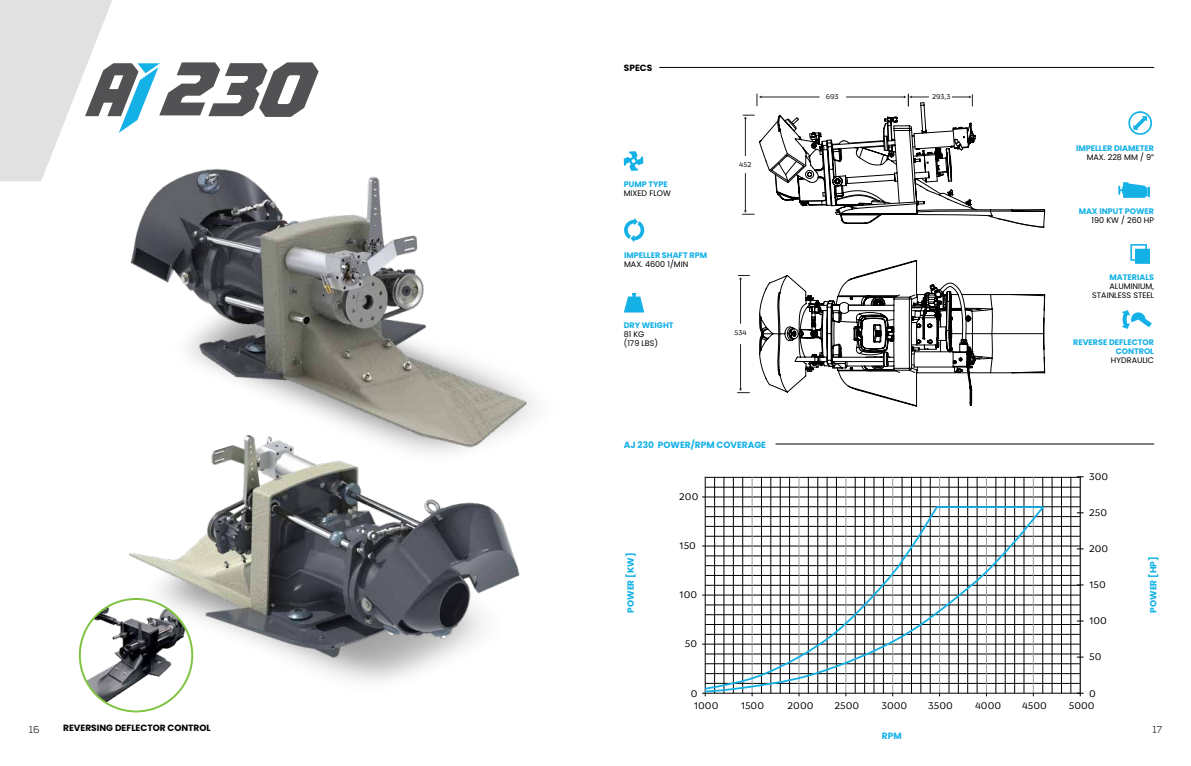
<style>
.page{position:relative;width:1191px;height:766px;background:#fff}
.page>*{position:absolute;margin:0;border:0;box-sizing:border-box;transform-origin:0 0}
.t1{font:10.2px "Osnova Pro";color:#000}
.t2{font:300 10px "TT Squares Condensed";color:#000}
.t3{font:700 9px "Poppins";color:#14b1e7}
.t4{font:700 9px "Poppins";color:#000}
.t5{font:700 8px/9px "Poppins";color:#14b1e7;text-align:right}
.t6{font:8px/9px "Poppins";color:#000}
.t7{font:7.4px "Osnova Pro";color:#000}
</style>
<div class="page">
<hr style="left:775px;top:443px;width:379px;height:1px;background:#000">
<svg style="left:742px;top:94px;width:303px;height:133px"></svg>
<svg style="left:737px;top:260px;width:309px;height:147px"></svg>
<img style="left:80px;top:598px;width:112px;height:113px;border-radius:56px">
<svg style="left:0;top:0;width:319px;height:181px"></svg>
<img style="left:103px;top:133px;width:430px;height:286px">
<img style="left:117px;top:409px;width:412px;height:304px">
<svg style="left:1130px;top:244px;width:20px;height:20px"></svg>
<svg style="left:1128px;top:111px;width:24px;height:24px"></svg>
<svg style="left:624px;top:218px;width:20px;height:24px"></svg>
<svg style="left:1121px;top:310px;width:30px;height:19px"></svg>
<svg style="left:623px;top:151px;width:20px;height:20px"></svg>
<svg style="left:624px;top:293px;width:20px;height:19px"></svg>
<svg style="left:1118px;top:182px;width:32px;height:16px"></svg>
<hr style="left:659px;top:67px;width:495px;height:1px;background:#000">
<hr style="left:705px;top:683px;width:375px;height:1px;background:#000">
<hr style="left:705px;top:673px;width:375px;height:1px;background:#000">
<hr style="left:705px;top:663px;width:375px;height:1px;background:#000">
<hr style="left:705px;top:653px;width:375px;height:1px;background:#000">
<hr style="left:705px;top:634px;width:375px;height:1px;background:#000">
<hr style="left:705px;top:624px;width:375px;height:1px;background:#000">
<hr style="left:705px;top:614px;width:375px;height:1px;background:#000">
<hr style="left:705px;top:604px;width:375px;height:1px;background:#000">
<hr style="left:705px;top:585px;width:375px;height:1px;background:#000">
<hr style="left:705px;top:575px;width:375px;height:1px;background:#000">
<hr style="left:705px;top:565px;width:375px;height:1px;background:#000">
<hr style="left:705px;top:555px;width:375px;height:1px;background:#000">
<hr style="left:705px;top:536px;width:375px;height:1px;background:#000">
<hr style="left:705px;top:526px;width:375px;height:1px;background:#000">
<hr style="left:705px;top:516px;width:375px;height:1px;background:#000">
<hr style="left:705px;top:506px;width:375px;height:1px;background:#000">
<hr style="left:705px;top:487px;width:375px;height:1px;background:#000">
<hr style="left:705px;top:477px;width:375px;height:1px;background:#000">
<hr style="left:705px;top:643px;width:375px;height:1px;background:#000">
<hr style="left:705px;top:594px;width:375px;height:1px;background:#000">
<hr style="left:705px;top:545px;width:375px;height:1px;background:#000">
<hr style="left:705px;top:496px;width:375px;height:1px;background:#000">
<hr style="left:714px;top:476px;width:1px;height:217px;background:#000">
<hr style="left:724px;top:476px;width:1px;height:217px;background:#000">
<hr style="left:733px;top:476px;width:1px;height:217px;background:#000">
<hr style="left:742px;top:476px;width:1px;height:217px;background:#000">
<hr style="left:761px;top:476px;width:1px;height:217px;background:#000">
<hr style="left:770px;top:476px;width:1px;height:217px;background:#000">
<hr style="left:780px;top:476px;width:1px;height:217px;background:#000">
<hr style="left:789px;top:476px;width:1px;height:217px;background:#000">
<hr style="left:808px;top:476px;width:1px;height:217px;background:#000">
<hr style="left:817px;top:476px;width:1px;height:217px;background:#000">
<hr style="left:827px;top:476px;width:1px;height:217px;background:#000">
<hr style="left:836px;top:476px;width:1px;height:217px;background:#000">
<hr style="left:855px;top:476px;width:1px;height:217px;background:#000">
<hr style="left:864px;top:476px;width:1px;height:217px;background:#000">
<hr style="left:873px;top:476px;width:1px;height:217px;background:#000">
<hr style="left:883px;top:476px;width:1px;height:217px;background:#000">
<hr style="left:902px;top:476px;width:1px;height:217px;background:#000">
<hr style="left:911px;top:476px;width:1px;height:217px;background:#000">
<hr style="left:920px;top:476px;width:1px;height:217px;background:#000">
<hr style="left:930px;top:476px;width:1px;height:217px;background:#000">
<hr style="left:948px;top:476px;width:1px;height:217px;background:#000">
<hr style="left:958px;top:476px;width:1px;height:217px;background:#000">
<hr style="left:967px;top:476px;width:1px;height:217px;background:#000">
<hr style="left:977px;top:476px;width:1px;height:217px;background:#000">
<hr style="left:995px;top:476px;width:1px;height:217px;background:#000">
<hr style="left:1005px;top:476px;width:1px;height:217px;background:#000">
<hr style="left:1014px;top:476px;width:1px;height:217px;background:#000">
<hr style="left:1023px;top:476px;width:1px;height:217px;background:#000">
<hr style="left:1042px;top:476px;width:1px;height:217px;background:#000">
<hr style="left:1052px;top:476px;width:1px;height:217px;background:#000">
<hr style="left:1061px;top:476px;width:1px;height:217px;background:#000">
<hr style="left:1070px;top:476px;width:1px;height:217px;background:#000">
<hr style="left:752px;top:476px;width:1px;height:217px;background:#989a9d">
<hr style="left:798px;top:476px;width:1px;height:217px;background:#989a9d">
<hr style="left:845px;top:476px;width:1px;height:217px;background:#989a9d">
<hr style="left:892px;top:476px;width:1px;height:217px;background:#989a9d">
<hr style="left:939px;top:476px;width:1px;height:217px;background:#989a9d">
<hr style="left:986px;top:476px;width:1px;height:217px;background:#989a9d">
<hr style="left:1033px;top:476px;width:1px;height:217px;background:#989a9d">
<hr style="left:1080px;top:476px;width:1px;height:217px;background:#000">
<hr style="left:705px;top:476px;width:1px;height:217px;background:#000">
<hr style="left:705px;top:692px;width:375px;height:1px;background:#000">
<svg style="left:1077px;top:692px;width:6px;height:4px"></svg>
<svg style="left:705px;top:505px;width:340px;height:188px"></svg>
<hr style="left:937px;top:506px;width:105px;height:2px;background:#14b1e7">
<p class="t4" style="left:624px;top:63px;width:30px">SPECS</p>
<p class="t5" style="left:623px;top:179px;width:46px">PUMP TYPE</p>
<p class="t6" style="left:623px;top:188px;width:49px">MIXED FLOW</p>
<p class="t5" style="left:624px;top:251px;width:84px">IMPELLER SHAFT RPM</p>
<p class="t6" style="left:624px;top:260px;width:66px">MAX. 4600 1/MIN</p>
<p class="t5" style="left:624px;top:321px;width:51px">DRY WEIGHT</p>
<p class="t6" style="left:624px;top:330px;width:36px">81 KG (179 LBS)</p>
<p class="t7" style="left:739px;top:160px;width:14px">452</p>
<p class="t7" style="left:734px;top:328px;width:14px">534</p>
<p class="t3" style="left:624px;top:439px;width:144px">AJ 230 POWER/RPM COVERAGE</p>
<p class="t1" style="left:679px;top:490px;width:21px">200</p>
<p class="t7" style="left:825px;top:92px;width:14px">693</p>
<p class="t7" style="left:932px;top:92px;width:20px">293,3</p>
<p class="t5" style="left:1076px;top:143px;width:79px">IMPELLER DIAMETER</p>
<p class="t6" style="left:1086px;top:152px;width:69px">MAX. 228 MM / 9”</p>
<p class="t5" style="left:1078px;top:206px;width:77px">MAX INPUT POWER</p>
<p class="t6" style="left:1091px;top:215px;width:64px">190 KW / 260 HP</p>
<p class="t5" style="left:1109px;top:272px;width:46px">MATERIALS</p>
<p class="t6" style="left:1092px;top:281px;width:63px;text-align:right">ALUMINIUM,<br>STAINLESS STEEL</p>
<p class="t5" style="left:1073px;top:337px;width:82px">REVERSE DEFLECTOR<br>CONTROL</p>
<p class="t6" style="left:1111px;top:355px;width:45px">HYDRAULIC</p>
<p class="t1" style="left:1089px;top:470px;width:21px">300</p>
<p class="t1" style="left:1089px;top:506px;width:19px">250</p>
<p class="t1" style="left:679px;top:539px;width:18px">150</p>
<p class="t1" style="left:1089px;top:542px;width:21px">200</p>
<p class="t3" style="left:625px;top:612px;width:61px;rotate:-90deg">POWER [KW]</p>
<p class="t3" style="left:1148px;top:612px;width:58px;rotate:-90deg">POWER [HP]</p>
<p class="t1" style="left:1089px;top:578px;width:18px">150</p>
<p class="t1" style="left:679px;top:588px;width:19px">100</p>
<p class="t1" style="left:685px;top:637px;width:14px">50</p>
<p class="t1" style="left:690px;top:686px;width:8px">0</p>
<p class="t1" style="left:1089px;top:614px;width:19px">100</p>
<p class="t1" style="left:1089px;top:650px;width:14px">50</p>
<p class="t1" style="left:1089px;top:686px;width:8px">0</p>
<p class="t1" style="left:694px;top:699px;width:26px">1000</p>
<p class="t1" style="left:740px;top:699px;width:25px">1500</p>
<p class="t1" style="left:787px;top:699px;width:27px">2000</p>
<p class="t1" style="left:834px;top:699px;width:26px">2500</p>
<p class="t1" style="left:881px;top:699px;width:27px">3000</p>
<p class="t1" style="left:928px;top:699px;width:26px">3500</p>
<p class="t1" style="left:975px;top:699px;width:27px">4000</p>
<p class="t1" style="left:1022px;top:699px;width:26px">4500</p>
<p class="t1" style="left:1069px;top:699px;width:27px">5000</p>
<p class="t4" style="left:63px;top:722px;width:149px">REVERSING DEFLECTOR CONTROL</p>
<p class="t2" style="left:29px;top:723px;width:12px">16</p>
<p class="t2" style="left:1152px;top:723px;width:11px">17</p>
<p class="t3" style="left:882px;top:730px;width:21px">RPM</p>
</div>
